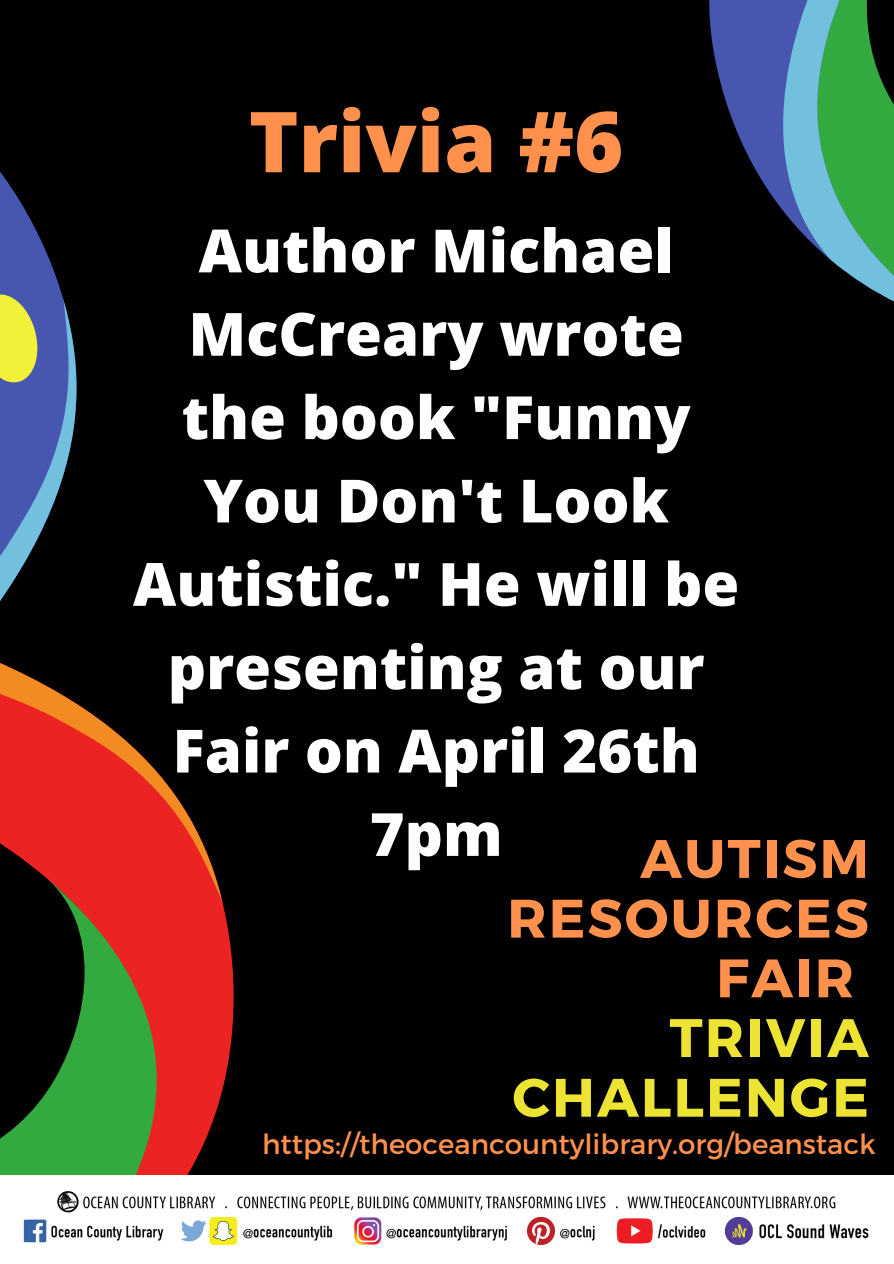
<style>
.page{position:relative;width:894px;height:1264px;background:#fff}
.page>*{position:absolute;margin:0;border:0;box-sizing:border-box;transform-origin:0 0}
.t1{font:800 84px "Open Sans";color:#ff914d}
.t2{font:800 59.7px/83.2px "Open Sans";color:#fff;text-align:center}
.t3{font:700 54px/59.7px "Montserrat";letter-spacing:.045em;color:#ff914d;text-align:right}
.t4{font:700 54px/59.7px "Montserrat";letter-spacing:.045em;color:#ede332;text-align:right}
.t5{font:27.75px "Montserrat";color:#ff914d}
</style>
<div class="page">
<div style="left:0;top:0;width:893px;height:1263px;background:#000"></div>
<svg style="left:97px;top:718px;width:137px;height:457px;fill:#ec2323"></svg>
<svg style="left:0;top:539px;width:97px;height:636px"></svg>
<svg style="left:0;top:172px;width:77px;height:367px;fill:#4757af"></svg>
<svg style="left:0;top:288px;width:46px;height:145px"></svg>
<svg style="left:709px;top:0;width:184px;height:301px"></svg>
<img style="left:0;top:1175px;width:893px;height:88px">
<p class="t1" style="left:249px;top:82px;width:376px">Trivia #6</p>
<p class="t2" style="left:133px;top:207px;width:607px">Author Michael<br>McCreary wrote the book "Funny<br>You Don't Look<br>Autistic." He will be presenting at our<br>Fair on April 26th<br>7pm</p>
<p class="t3" style="left:507px;top:826px;width:363px">AUTISM<br>RESOURCES<br>FAIR</p>
<p class="t4" style="left:512px;top:1005px;width:358px">TRIVIA<br>CHALLENGE</p>
<p class="t5" style="left:262px;top:1126px;width:614px">https://theoceancountylibrary.org/beanstack</p>
</div>
